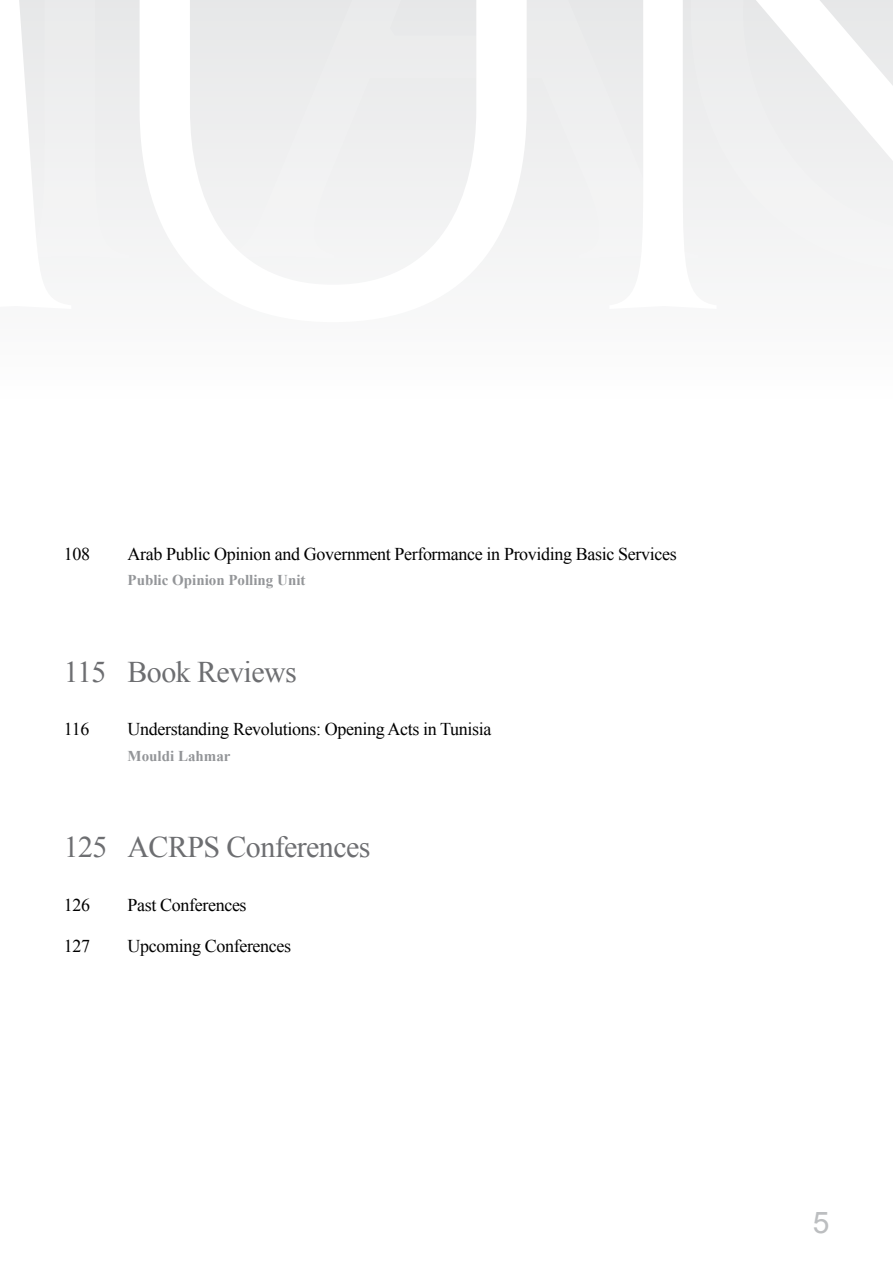
<style>
.page{position:relative;width:893px;height:1263px;background:#fff}
.page>*{position:absolute;margin:0;border:0;box-sizing:border-box;transform-origin:0 0}
.t1{font:30px "Times New Roman";letter-spacing:-.02em;color:#6d6e71}
.t2{font:30px "Arial";color:#bcbec0}
.t3{font:18px "Times New Roman";letter-spacing:-.02em;color:#000}
.t4{font:700 15px "Times New Roman";color:#939598}
</style>
<div class="page">
<div style="left:0;top:0;width:893px;height:406px;background:#f9f9f9"></div>
<svg style="left:19px;top:0;width:204px;height:187px;fill:#eeefef"></svg>
<svg style="left:223px;top:0;width:468px;height:187px;fill:#edeeef"></svg>
<svg style="left:691px;top:0;width:202px;height:187px;fill:#eeefef"></svg>
<p class="t3" style="left:64px;top:542px;width:28px">108</p>
<p class="t3" style="left:128px;top:542px;width:551px">Arab Public Opinion and Government Performance in Providing Basic Services</p>
<p class="t4" style="left:128px;top:570px;width:179px">Public Opinion Polling Unit</p>
<p class="t1" style="left:64px;top:651px;width:235px">115 Book Reviews</p>
<p class="t3" style="left:64px;top:717px;width:27px">116</p>
<p class="t3" style="left:128px;top:717px;width:365px">Understanding Revolutions: Opening Acts in Tunisia</p>
<p class="t4" style="left:128px;top:745px;width:104px">Mouldi Lahmar</p>
<p class="t1" style="left:64px;top:827px;width:308px">125 ACRPS Conferences</p>
<p class="t3" style="left:64px;top:892px;width:28px">126</p>
<p class="t3" style="left:128px;top:892px;width:121px">Past Conferences</p>
<p class="t3" style="left:64px;top:933px;width:28px">127</p>
<p class="t3" style="left:128px;top:933px;width:165px">Upcoming Conferences</p>
<h1 class="t2" style="left:812px;top:1203px;width:18px">5</h1>
</div>
